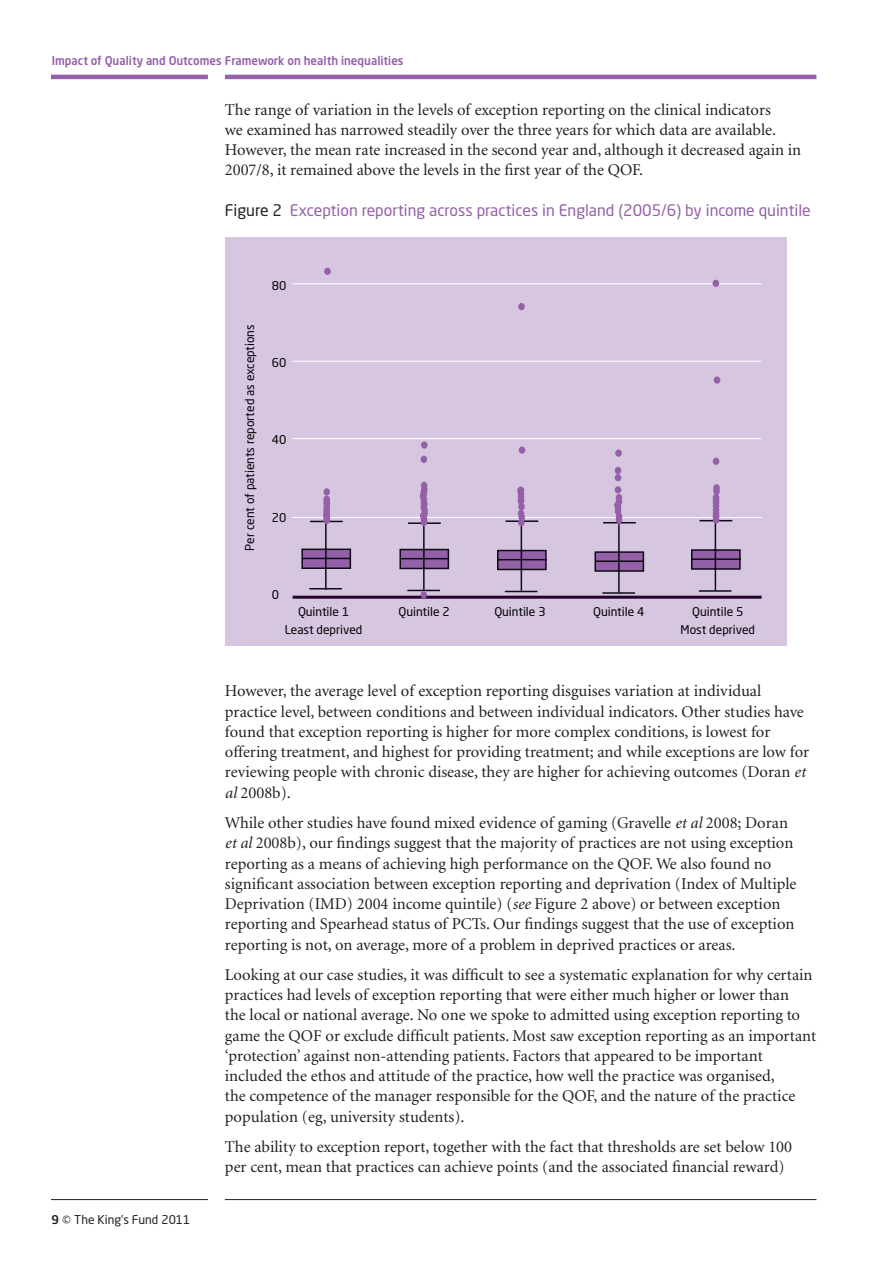
<style>
.page{position:relative;width:893px;height:1263px;background:#fff}
.page>*{position:absolute;margin:0;border:0;box-sizing:border-box;transform-origin:0 0}
.Text_Body_copy{font:16.5px/20.2px "Minion";color:#231f20}
.table_head{font:15.75px "Neo Sans Std";color:#9460a8}
.t1{font:12px/18px "Neo Sans Std";color:#000001;text-align:center}
.t2{font:500 12px "Neo Sans Std";color:#9460a8;scale:.96 1}
.t3{font:12px "Neo Sans Std";color:#231f20}
.s1{color:#231f20}
.s2{font-weight:500}
.s3{font-style:italic}
</style>
<div class="page">
<hr style="left:51px;top:1199px;width:157px;height:1px;background:#231f20">
<hr style="left:225px;top:1199px;width:591px;height:1px;background:#231f20">
<hr style="left:51px;top:75px;width:157px;height:4px;background:#9460a8">
<hr style="left:225px;top:75px;width:591px;height:4px;background:#9460a8">
<div style="left:225px;top:237px;width:561px;height:409px;background:#d6c6e0"></div>
<hr style="left:293px;top:517px;width:469px;height:1px;background:#fff">
<hr style="left:293px;top:283px;width:469px;height:1px;background:#fff">
<hr style="left:293px;top:361px;width:469px;height:1px;background:#fff">
<hr style="left:293px;top:438px;width:469px;height:1px;background:#fff">
<hr style="left:293px;top:596px;width:469px;height:3px;background:#25012e">
<svg style="left:301px;top:520px;width:51px;height:70px"></svg>
<svg style="left:399px;top:520px;width:51px;height:72px"></svg>
<svg style="left:497px;top:520px;width:50px;height:73px"></svg>
<svg style="left:594px;top:522px;width:51px;height:72px"></svg>
<svg style="left:691px;top:519px;width:50px;height:73px"></svg>
<div style="left:323px;top:488px;width:7px;height:7px;background:#9460a8;border-radius:50%"></div>
<div style="left:324px;top:268px;width:7px;height:7px;background:#9460a8;border-radius:50%"></div>
<div style="left:421px;top:441px;width:7px;height:8px;background:#9460a8;border-radius:50%"></div>
<div style="left:421px;top:456px;width:6px;height:7px;background:#9460a8;border-radius:50%"></div>
<div style="left:518px;top:519px;width:7px;height:7px;background:#9460a8;border-radius:50%"></div>
<div style="left:518px;top:514px;width:7px;height:7px;background:#9460a8;border-radius:50%"></div>
<div style="left:518px;top:510px;width:6px;height:7px;background:#9460a8;border-radius:50%"></div>
<div style="left:518px;top:503px;width:7px;height:7px;background:#9460a8;border-radius:50%"></div>
<div style="left:518px;top:497px;width:6px;height:8px;background:#9460a8;border-radius:50%"></div>
<div style="left:518px;top:494px;width:6px;height:7px;background:#9460a8;border-radius:50%"></div>
<div style="left:517px;top:487px;width:7px;height:7px;background:#9460a8;border-radius:50%"></div>
<div style="left:518px;top:490px;width:6px;height:7px;background:#9460a8;border-radius:50%"></div>
<div style="left:518px;top:487px;width:6px;height:7px;background:#9460a8;border-radius:50%"></div>
<div style="left:518px;top:303px;width:7px;height:7px;background:#9460a8;border-radius:50%"></div>
<div style="left:519px;top:446px;width:6px;height:8px;background:#9460a8;border-radius:50%"></div>
<div style="left:615px;top:449px;width:7px;height:8px;background:#9460a8;border-radius:50%"></div>
<div style="left:713px;top:280px;width:6px;height:7px;background:#9460a8;border-radius:50%"></div>
<div style="left:714px;top:376px;width:6px;height:8px;background:#9460a8;border-radius:50%"></div>
<div style="left:713px;top:458px;width:6px;height:7px;background:#9460a8;border-radius:50%"></div>
<div style="left:713px;top:484px;width:7px;height:7px;background:#9460a8;border-radius:50%"></div>
<div style="left:713px;top:488px;width:7px;height:7px;background:#9460a8;border-radius:50%"></div>
<div style="left:713px;top:494px;width:6px;height:7px;background:#9460a8;border-radius:50%"></div>
<div style="left:713px;top:496px;width:6px;height:8px;background:#9460a8;border-radius:50%"></div>
<div style="left:713px;top:499px;width:6px;height:7px;background:#9460a8;border-radius:50%"></div>
<div style="left:713px;top:503px;width:6px;height:7px;background:#9460a8;border-radius:50%"></div>
<div style="left:713px;top:506px;width:6px;height:7px;background:#9460a8;border-radius:50%"></div>
<div style="left:713px;top:510px;width:6px;height:7px;background:#9460a8;border-radius:50%"></div>
<div style="left:713px;top:513px;width:6px;height:7px;background:#9460a8;border-radius:50%"></div>
<div style="left:713px;top:516px;width:6px;height:8px;background:#9460a8;border-radius:50%"></div>
<div style="left:615px;top:467px;width:6px;height:7px;background:#9460a8;border-radius:50%"></div>
<div style="left:615px;top:474px;width:6px;height:7px;background:#9460a8;border-radius:50%"></div>
<div style="left:615px;top:486px;width:6px;height:7px;background:#9460a8;border-radius:50%"></div>
<div style="left:616px;top:494px;width:6px;height:7px;background:#9460a8;border-radius:50%"></div>
<div style="left:616px;top:498px;width:6px;height:7px;background:#9460a8;border-radius:50%"></div>
<div style="left:614px;top:502px;width:7px;height:7px;background:#9460a8;border-radius:50%"></div>
<div style="left:615px;top:504px;width:6px;height:7px;background:#9460a8;border-radius:50%"></div>
<div style="left:615px;top:508px;width:6px;height:7px;background:#9460a8;border-radius:50%"></div>
<div style="left:616px;top:513px;width:6px;height:7px;background:#9460a8;border-radius:50%"></div>
<div style="left:616px;top:516px;width:6px;height:8px;background:#9460a8;border-radius:50%"></div>
<div style="left:421px;top:482px;width:6px;height:7px;background:#9460a8;border-radius:50%"></div>
<div style="left:421px;top:486px;width:7px;height:7px;background:#9460a8;border-radius:50%"></div>
<div style="left:421px;top:488px;width:6px;height:7px;background:#9460a8;border-radius:50%"></div>
<div style="left:421px;top:490px;width:6px;height:7px;background:#9460a8;border-radius:50%"></div>
<div style="left:420px;top:493px;width:6px;height:7px;background:#9460a8;border-radius:50%"></div>
<div style="left:421px;top:496px;width:6px;height:7px;background:#9460a8;border-radius:50%"></div>
<div style="left:421px;top:498px;width:6px;height:8px;background:#9460a8;border-radius:50%"></div>
<div style="left:421px;top:501px;width:7px;height:7px;background:#9460a8;border-radius:50%"></div>
<div style="left:420px;top:503px;width:7px;height:8px;background:#9460a8;border-radius:50%"></div>
<div style="left:421px;top:506px;width:7px;height:7px;background:#9460a8;border-radius:50%"></div>
<div style="left:421px;top:510px;width:7px;height:7px;background:#9460a8;border-radius:50%"></div>
<div style="left:420px;top:512px;width:7px;height:7px;background:#9460a8;border-radius:50%"></div>
<div style="left:421px;top:515px;width:6px;height:7px;background:#9460a8;border-radius:50%"></div>
<div style="left:421px;top:517px;width:6px;height:8px;background:#9460a8;border-radius:50%"></div>
<div style="left:421px;top:519px;width:6px;height:7px;background:#9460a8;border-radius:50%"></div>
<div style="left:420px;top:591px;width:7px;height:7px;background:#9460a8;border-radius:50%"></div>
<div style="left:323px;top:495px;width:7px;height:8px;background:#9460a8;border-radius:50%"></div>
<div style="left:323px;top:498px;width:7px;height:7px;background:#9460a8;border-radius:50%"></div>
<div style="left:323px;top:500px;width:7px;height:7px;background:#9460a8;border-radius:50%"></div>
<div style="left:323px;top:504px;width:7px;height:7px;background:#9460a8;border-radius:50%"></div>
<div style="left:323px;top:506px;width:7px;height:7px;background:#9460a8;border-radius:50%"></div>
<div style="left:323px;top:509px;width:7px;height:7px;background:#9460a8;border-radius:50%"></div>
<div style="left:323px;top:512px;width:7px;height:8px;background:#9460a8;border-radius:50%"></div>
<div style="left:323px;top:517px;width:7px;height:7px;background:#9460a8;border-radius:50%"></div>
<div style="left:323px;top:514px;width:7px;height:7px;background:#9460a8;border-radius:50%"></div>
<p class="t2" style="left:52px;top:53px;width:368px">Impact of Quality and Outcomes Framework on health inequalities</p>
<p class="Text_Body_copy" style="left:225px;top:100px;width:578px">The range of variation in the levels of exception reporting on the clinical indicators<br>we examined has narrowed steadily over the three years for which data are available.<br>However, the mean rate increased in the second year and, although it decreased again in 2007/8, it remained above the levels in the first year of the QOF.</p>
<p class="table_head" style="left:225px;top:201px;width:587px"><span class="s1">Figure 2</span> Exception reporting across practices in England (2005/6) by income quintile</p>
<p class="t1" style="left:241px;top:550px;width:228px;rotate:-90deg">Per cent of patients reported as exceptions</p>
<p class="t1" style="left:272px;top:276px;width:16px">80</p>
<p class="t1" style="left:272px;top:353px;width:16px">60</p>
<p class="t1" style="left:272px;top:431px;width:16px">40</p>
<p class="t1" style="left:272px;top:508px;width:16px">20</p>
<p class="t1" style="left:272px;top:586px;width:9px">0</p>
<p class="t1" style="left:285px;top:602px;width:79px">Quintile 1<br>Least deprived</p>
<p class="t1" style="left:398px;top:602px;width:53px">Quintile 2</p>
<p class="t1" style="left:494px;top:602px;width:53px">Quintile 3</p>
<p class="t1" style="left:593px;top:602px;width:53px">Quintile 4</p>
<p class="t1" style="left:681px;top:602px;width:76px">Quintile 5<br>Most deprived</p>
<p class="t3" style="left:52px;top:1212px;width:140px"><span class="s2">9</span> © The King’s Fund 2011</p>
<p class="Text_Body_copy" style="left:225px;top:681px;width:586px">However, the average level of exception reporting disguises variation at individual practice level, between conditions and between individual indicators. Other studies have found that exception reporting is higher for more complex conditions, is lowest for offering treatment, and highest for providing treatment; and while exceptions are low for reviewing people with chronic disease, they are higher for achieving outcomes (Doran <span class="s3">et al</span> 2008b).</p>
<p class="Text_Body_copy" style="left:225px;top:813px;width:573px">While other studies have found mixed evidence of gaming (Gravelle <span class="s3">et al</span> 2008; Doran <span class="s3">et al</span> 2008b), our findings suggest that the majority of practices are not using exception reporting as a means of achieving high performance on the QOF. We also found no significant association between exception reporting and deprivation (Index of Multiple Deprivation (IMD) 2004 income quintile) (<span class="s3">see</span> Figure 2 above) or between exception reporting and Spearhead status of PCTs. Our findings suggest that the use of exception reporting is not, on average, more of a problem in deprived practices or areas.</p>
<p class="Text_Body_copy" style="left:225px;top:965px;width:593px">Looking at our case studies, it was difficult to see a systematic explanation for why certain practices had levels of exception reporting that were either much higher or lower than<br>the local or national average. No one we spoke to admitted using exception reporting to game the QOF or exclude difficult patients. Most saw exception reporting as an important ‘protection’ against non-attending patients. Factors that appeared to be important included the ethos and attitude of the practice, how well the practice was organised,<br>the competence of the manager responsible for the QOF, and the nature of the practice population (eg, university students).</p>
<p class="Text_Body_copy" style="left:225px;top:1137px;width:569px">The ability to exception report, together with the fact that thresholds are set below 100 per cent, mean that practices can achieve points (and the associated financial reward)</p>
</div>
